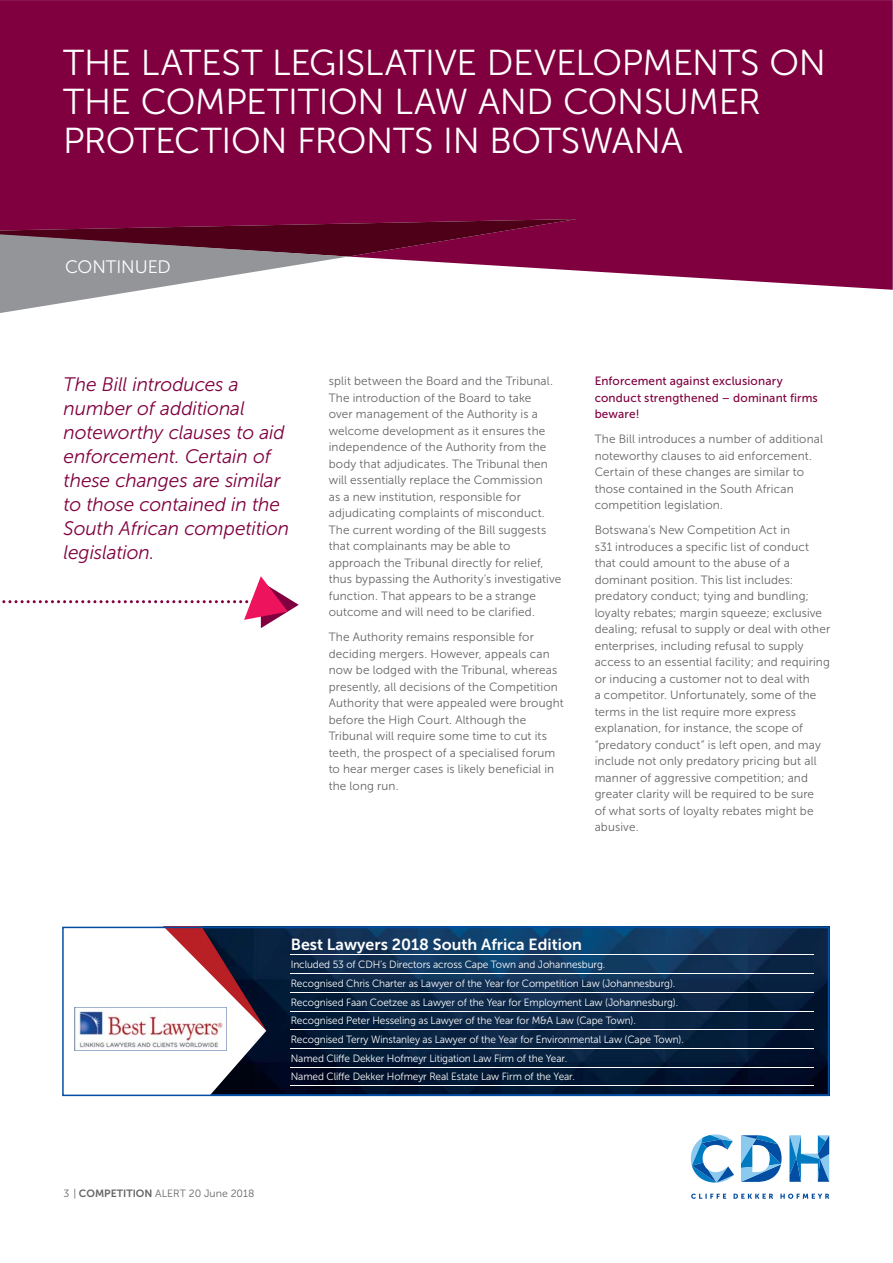
<style>
.page{position:relative;width:893px;height:1263px;background:#fff}
.page>*{position:absolute;margin:0;border:0;box-sizing:border-box;transform-origin:0 0}
.t1{font:36px/39px "Museo Sans 300";letter-spacing:-.01em;color:#fff}
.t2{font:italic 19.5px/24px "Museo Sans 300";letter-spacing:-.005em;color:#80003f}
.t3{font:18px "Museo Sans 300";letter-spacing:-.005em;color:#fff}
.t4{font:15.9px "Museo Sans 700";color:#fff}
.t5{font:12px/16.5px "Museo Sans 300";letter-spacing:.01em;color:#636466}
.t6{font:12px/16.5px "Museo Sans 500";letter-spacing:.015em;color:#80003f}
.t7{font:10.5px/18.8px "Museo Sans 300";letter-spacing:-.01em;color:#fff;scale:.96 1}
.t8{font:10.5px "Museo Sans 300";color:#636466}
.s1{font-family:"Museo Sans 700"}
</style>
<div class="page">
<svg style="left:691px;top:1194px;width:138px;height:5px"></svg>
<svg style="left:789px;top:1135px;width:40px;height:47px"></svg>
<svg style="left:691px;top:1135px;width:43px;height:48px"></svg>
<svg style="left:741px;top:1135px;width:40px;height:47px"></svg>
<div style="left:0;top:0;width:892px;height:290px;background:#80003f"></div>
<svg style="left:0;top:217px;width:576px;height:96px"></svg>
<svg style="left:2px;top:576px;width:297px;height:52px"></svg>
<svg style="left:266px;top:927px;width:563px;height:169px;background:#0b2748"></svg>
<hr style="left:291px;top:955px;width:522px;height:1px;background:#fff">
<hr style="left:291px;top:973px;width:522px;height:1px;background:#fff">
<hr style="left:291px;top:992px;width:522px;height:1px;background:#fff">
<hr style="left:291px;top:1011px;width:522px;height:1px;background:#fff">
<hr style="left:291px;top:1029px;width:522px;height:1px;background:#fff">
<hr style="left:291px;top:1048px;width:522px;height:1px;background:#fff">
<hr style="left:291px;top:1067px;width:522px;height:1px;background:#fff">
<hr style="left:291px;top:1086px;width:522px;height:1px;background:#fff">
<svg style="left:62px;top:927px;width:204px;height:169px"></svg>
<h1 class="t1" style="left:63px;top:47px;width:764px">THE LATEST LEGISLATIVE DEVELOPMENTS ON<br>THE COMPETITION LAW AND CONSUMER<br>PROTECTION FRONTS IN BOTSWANA</h1>
<h3 class="t3" style="left:65px;top:260px;width:107px">CONTINUED</h3>
<h2 class="t2" style="left:64px;top:374px;width:227px">The Bill introduces a number of additional noteworthy clauses to aid enforcement. Certain of these changes are similar to those contained in the<br>South African competition legislation.</h2>
<p class="t5" style="left:329px;top:374px;width:234px">split between the Board and the Tribunal.<br>The introduction of the Board to take<br>over management of the Authority is a welcome development as it ensures the independence of the Authority from the body that adjudicates. The Tribunal then will essentially replace the Commission<br>as a new institution, responsible for adjudicating complaints of misconduct.<br>The current wording of the Bill suggests that complainants may be able to approach the Tribunal directly for relief, thus bypassing the Authority’s investigative function. That appears to be a strange outcome and will need to be clarified.</p>
<p class="t5" style="left:329px;top:630px;width:236px">The Authority remains responsible for deciding mergers. However, appeals can now be lodged with the Tribunal, whereas presently, all decisions of the Competition Authority that were appealed were brought before the High Court. Although the Tribunal will require some time to cut its teeth, the prospect of a specialised forum to hear merger cases is likely beneficial in the long run.</p>
<p class="t6" style="left:594px;top:374px;width:225px">Enforcement against exclusionary conduct strengthened – dominant firms beware!</p>
<p class="t5" style="left:594px;top:432px;width:230px">The Bill introduces a number of additional noteworthy clauses to aid enforcement.<br>Certain of these changes are similar to those contained in the South African competition legislation.</p>
<p class="t5" style="left:594px;top:523px;width:237px">Botswana’s New Competition Act in<br>s31 introduces a specific list of conduct that could amount to the abuse of a dominant position. This list includes: predatory conduct; tying and bundling; loyalty rebates; margin squeeze; exclusive dealing; refusal to supply or deal with other enterprises, including refusal to supply access to an essential facility; and requiring or inducing a customer not to deal with<br>a competitor. Unfortunately, some of the terms in the list require more express explanation, for instance, the scope of “predatory conduct” is left open, and may include not only predatory pricing but all manner of aggressive competition; and greater clarity will be required to be sure<br>of what sorts of loyalty rebates might be abusive.</p>
<h3 class="t4" style="left:291px;top:938px;width:293px">Best Lawyers 2018 South Africa Edition</h3>
<p class="t7" style="left:291px;top:956px;width:411px">Included 53 of CDH’s Directors across Cape Town and Johannesburg.<br>Recognised Chris Charter as Lawyer of the Year for Competition Law (Johannesburg).<br>Recognised Faan Coetzee as Lawyer of the Year for Employment Law (Johannesburg).<br>Recognised Peter Hesseling as Lawyer of the Year for M&amp;A Law (Cape Town).<br>Recognised Terry Winstanley as Lawyer of the Year for Environmental Law (Cape Town).<br>Named Cliffe Dekker Hofmeyr Litigation Law Firm of the Year.<br>Named Cliffe Dekker Hofmeyr Real Estate Law Firm of the Year.</p>
<p class="t8" style="left:64px;top:1189px;width:192px">3 | <span class="s1">COMPETITION</span> ALERT 20 June 2018</p>
</div>
